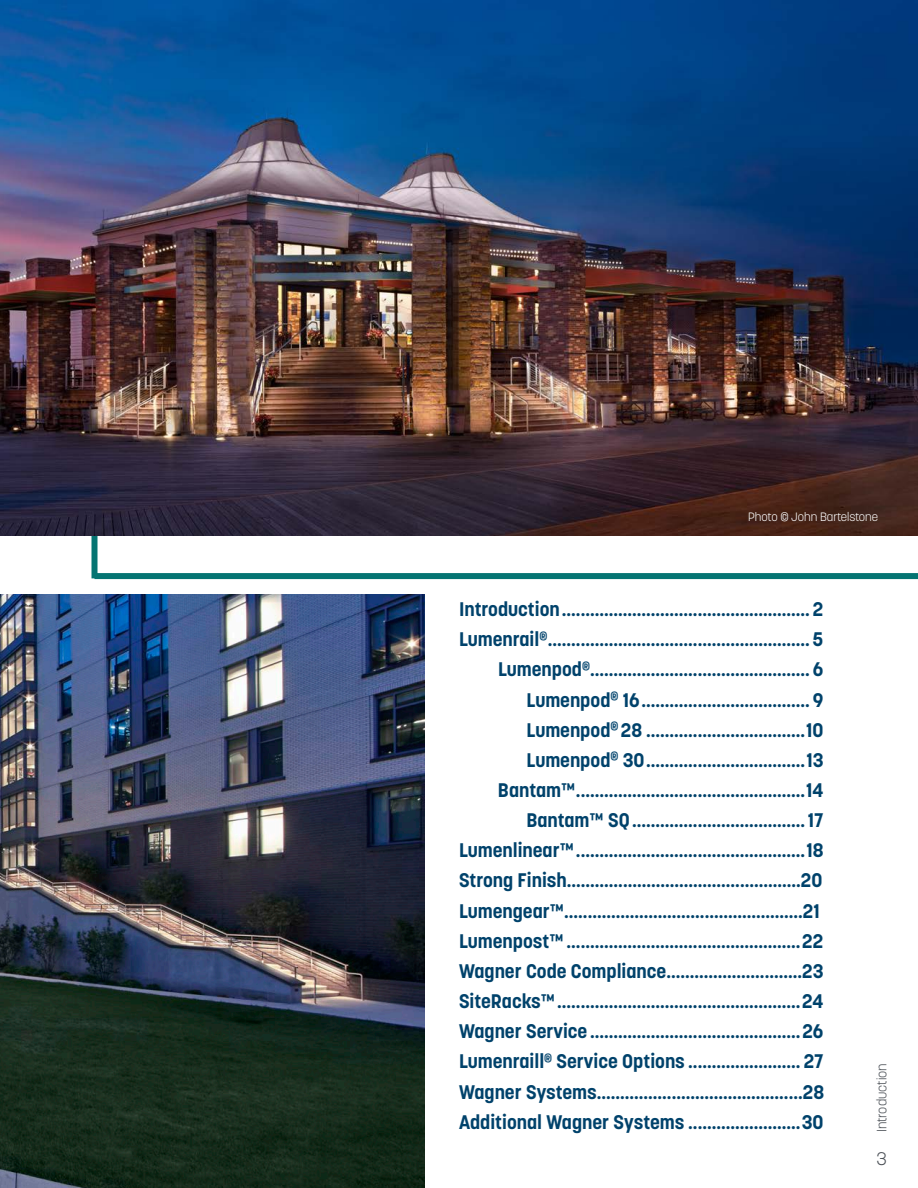
<style>
.page{position:relative;width:918px;height:1188px;background:#fff}
.page>*{position:absolute;margin:0;border:0;box-sizing:border-box;transform-origin:0 0}
.t1{font:700 19.5px "Korolev";color:#00426b}
.t2{font:300 18px "Korolev";color:#4a4f55}
.t3{font:300 13.5px "Korolev";color:#4a4f55}
.t4{font:300 12px "Korolev";color:#fff}
</style>
<div class="page">
<div style="left:94px;top:573px;width:824px;height:6px;background:#057472"></div>
<div style="left:92px;top:283px;width:6px;height:295px;background:#057472"></div>
<img style="left:0;top:0;width:918px;height:536px">
<img style="left:0;top:594px;width:424px;height:594px">
<p class="t4" style="left:748px;top:509px;width:131px">Photo © John Bartelstone</p>
<p class="t1" style="left:459px;top:597px;width:366px">Introduction..................................................... 2</p>
<p class="t1" style="left:459px;top:627px;width:366px">Lumenrail<sup>®</sup>........................................................5</p>
<p class="t1" style="left:498px;top:657px;width:327px">Lumenpod<sup>®</sup>............................................... 6</p>
<p class="t1" style="left:527px;top:687px;width:298px">Lumenpod<sup>®</sup> 16.................................... 9</p>
<p class="t1" style="left:527px;top:718px;width:298px">Lumenpod<sup>®</sup> 28 ..................................10</p>
<p class="t1" style="left:527px;top:748px;width:298px">Lumenpod<sup>®</sup> 30..................................13</p>
<p class="t1" style="left:498px;top:778px;width:327px">Bantam™.................................................14</p>
<p class="t1" style="left:527px;top:808px;width:298px">Bantam™ SQ.....................................17</p>
<p class="t1" style="left:459px;top:838px;width:366px">Lumenlinear™.................................................18</p>
<p class="t1" style="left:459px;top:868px;width:365px">Strong Finish..................................................20</p>
<p class="t1" style="left:459px;top:898px;width:362px">Lumengear™...................................................21</p>
<p class="t1" style="left:459px;top:929px;width:366px">Lumenpost™..................................................22</p>
<p class="t1" style="left:459px;top:959px;width:366px">Wagner Code Compliance.............................23</p>
<p class="t1" style="left:459px;top:989px;width:366px">SiteRacks™....................................................24</p>
<p class="t1" style="left:459px;top:1019px;width:366px">Wagner Service .............................................26</p>
<p class="t1" style="left:459px;top:1049px;width:366px">Lumenraill<sup>®</sup> Service Options ........................ 27</p>
<p class="t1" style="left:459px;top:1079px;width:367px">Wagner Systems............................................28</p>
<p class="t1" style="left:459px;top:1109px;width:366px">Additional Wagner Systems ........................30</p>
<p class="t3" style="left:873px;top:1132px;width:70px;rotate:-90deg">Introduction</p>
<p class="t2" style="left:876px;top:1147px;width:12px">3</p>
</div>
